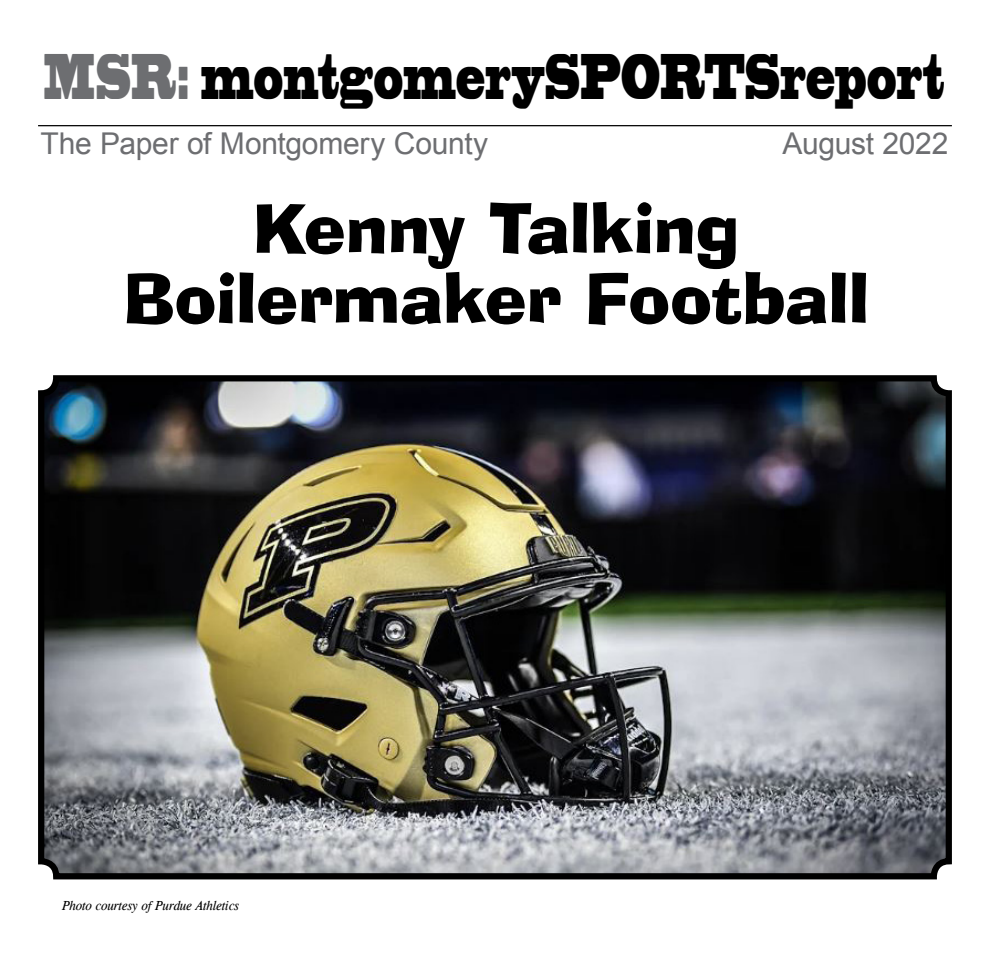
<style>
.page{position:relative;width:990px;height:977px;background:#fff}
.page>*{position:absolute;margin:0;border:0;box-sizing:border-box;transform-origin:0 0}
.Regular_hed{font:67.5px "Ad Lib BT";letter-spacing:-.01em;color:#000}
.Regular_hed-2{font:60px "Blackoak Std";color:#000;scale:.37 1}
.Regular_hed-3{font:30px "Arial";letter-spacing:-.01em;color:#6d6e71}
.t1{font:italic 13.12px "CG Times";letter-spacing:-.01em;color:#000}
.s1{color:#6d6e71}
</style>
<div class="page">
<hr style="left:38px;top:125px;width:914px;height:1px;background:#000">
<img style="left:45px;top:382px;width:900px;height:490px">
<div style="left:38px;top:375px;width:914px;height:504px;border:6px solid #000;border-radius:15px"></div>
<p class="Regular_hed-2" style="left:44px;top:37px;width:2434px"><span class="s1">MSR:</span> montgomerySPORTSreport</p>
<p class="Regular_hed-3" style="left:41px;top:124px;width:449px">The Paper of Montgomery County</p>
<p class="Regular_hed-3" style="left:782px;top:124px;width:168px">August 2022</p>
<p class="Regular_hed" style="left:253px;top:185px;width:489px">Kenny Talking</p>
<p class="Regular_hed" style="left:123px;top:255px;width:748px">Boilermaker Football</p>
<p class="t1" style="left:62px;top:897px;width:179px">Photo courtesy of Purdue Athletics</p>
</div>
